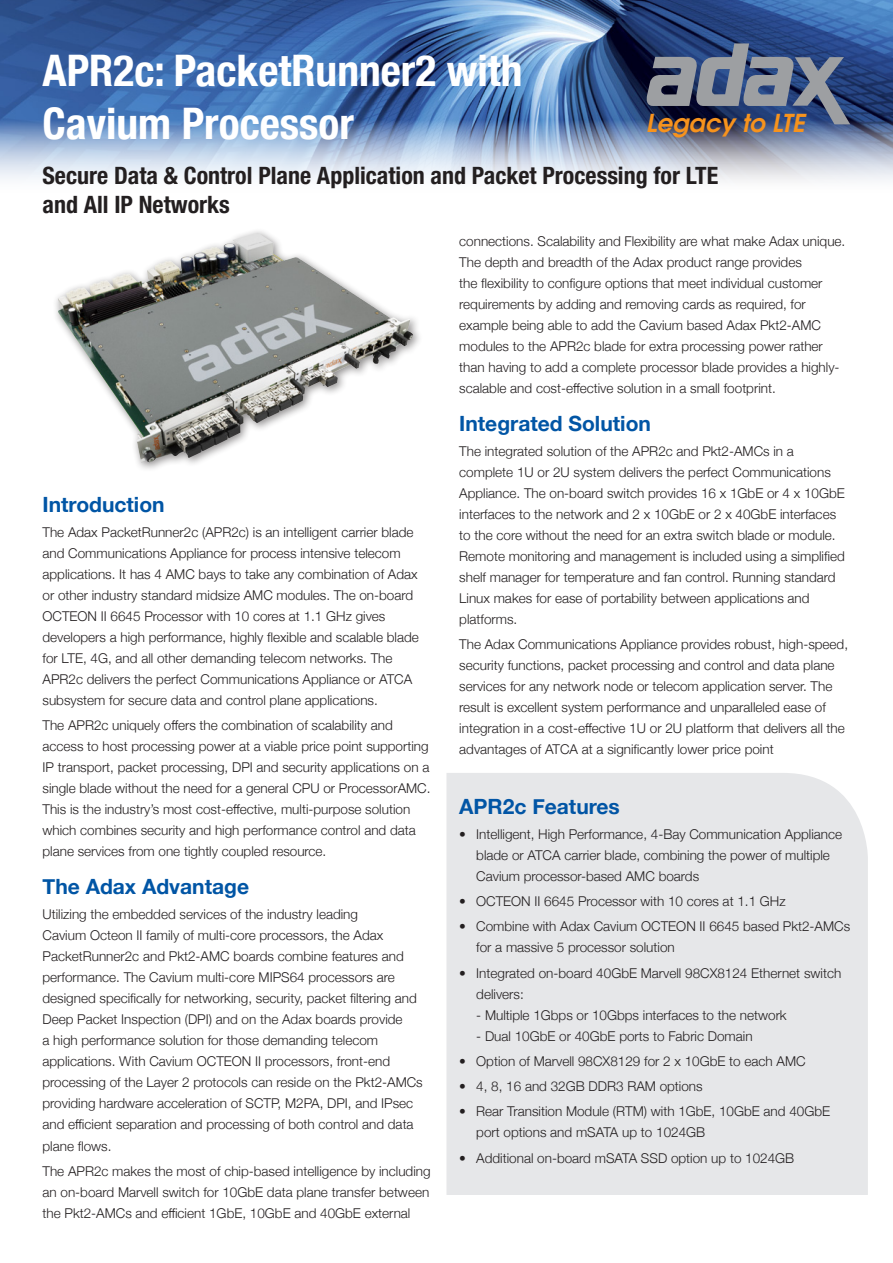
<style>
.page{position:relative;width:893px;height:1263px;background:#fff}
.page>*{position:absolute;margin:0;border:0;box-sizing:border-box;transform-origin:0 0}
.t1{font:700 condensed 43.5px/52.2px "Helvetica Neue";color:#fff}
.t2{font:italic 600 24.6px "Avant Garde";color:#f7931d}
.t3{font:700 condensed 24px/28.8px "Helvetica Neue";color:#231f20}
.t4{font:700 21px "Helvetica Neue";color:#0155a5}
.t5{font:300 13.5px/21px "Helvetica Neue";color:#231f20}
</style>
<div class="page">
<img style="left:0;top:0;width:893px;height:181px">
<div style="left:446px;top:773px;width:422px;height:422px;background:#e6e7e9"></div>
<svg style="left:644px;top:43px;width:206px;height:81px;background:#536180"></svg>
<div style="left:52px;top:227px;width:371px;height:245px;background:#231f20;opacity:.5"></div>
<img style="left:58px;top:240px;width:301px;height:223px">
<h1 class="t1" style="left:43px;top:42px;width:481px">APR2c: PacketRunner2 with<br>Cavium Processor</h1>
<h3 class="t3" style="left:43px;top:161px;width:677px">Secure Data &amp; Control Plane Application and Packet Processing for LTE and All IP Networks</h3>
<h2 class="t2" style="left:646px;top:107px;width:161px">Legacy to LTE</h2>
<h3 class="t4" style="left:43px;top:488px;width:124px">Introduction</h3>
<p class="t5" style="left:43px;top:521px;width:378px">The Adax PacketRunner2c (APR2c) is an intelligent carrier blade and Communications Appliance for process intensive telecom applications. It has 4 AMC bays to take any combination of Adax or other industry standard midsize AMC modules. The on-board OCTEON II 6645 Processor with 10 cores at 1.1 GHz gives developers a high performance, highly flexible and scalable blade for LTE, 4G, and all other demanding telecom networks. The APR2c delivers the perfect Communications Appliance or ATCA subsystem for secure data and control plane applications.</p>
<p class="t5" style="left:43px;top:714px;width:389px">The APR2c uniquely offers the combination of scalability and access to host processing power at a viable price point supporting IP transport, packet processing, DPI and security applications on a single blade without the need for a general CPU or ProcessorAMC.<br>This is the industry’s most cost-effective, multi-purpose solution which combines security and high performance control and data plane services from one tightly coupled resource.</p>
<h3 class="t4" style="left:43px;top:870px;width:208px">The Adax Advantage</h3>
<p class="t5" style="left:43px;top:903px;width:382px">Utilizing the embedded services of the industry leading<br>Cavium Octeon II family of multi-core processors, the Adax PacketRunner2c and Pkt2-AMC boards combine features and performance. The Cavium multi-core MIPS64 processors are designed specifically for networking, security, packet filtering and Deep Packet Inspection (DPI) and on the Adax boards provide<br>a high performance solution for those demanding telecom applications. With Cavium OCTEON II processors, front-end processing of the Layer 2 protocols can reside on the Pkt2-AMCs providing hardware acceleration of SCTP, M2PA, DPI, and IPsec and efficient separation and processing of both control and data plane flows.</p>
<p class="t5" style="left:43px;top:1159px;width:390px;text-align:justify">The APR2c makes the most of chip-based intelligence by including an on-board Marvell switch for 10GbE data plane transfer between the Pkt2-AMCs and efficient 1GbE, 10GbE and 40GbE external</p>
<p class="t5" style="left:459px;top:229px;width:388px">connections. Scalability and Flexibility are what make Adax unique.<br>The depth and breadth of the Adax product range provides<br>the flexibility to configure options that meet individual customer requirements by adding and removing cards as required, for example being able to add the Cavium based Adax Pkt2-AMC modules to the APR2c blade for extra processing power rather than having to add a complete processor blade provides a highly&shy;scalable and cost-effective solution in a small footprint.</p>
<h3 class="t4" style="left:459px;top:406px;width:193px">Integrated Solution</h3>
<p class="t5" style="left:459px;top:439px;width:387px">The integrated solution of the APR2c and Pkt2-AMCs in a complete 1U or 2U system delivers the perfect Communications Appliance. The on-board switch provides 16 x 1GbE or 4 x 10GbE interfaces to the network and 2 x 10GbE or 2 x 40GbE interfaces to the core without the need for an extra switch blade or module.<br>Remote monitoring and management is included using a simplified shelf manager for temperature and fan control. Running standard Linux makes for ease of portability between applications and platforms.</p>
<p class="t5" style="left:459px;top:633px;width:390px">The Adax Communications Appliance provides robust, high-speed, security functions, packet processing and control and data plane services for any network node or telecom application server. The result is excellent system performance and unparalleled ease of integration in a cost-effective 1U or 2U platform that delivers all the advantages of ATCA at a significantly lower price point</p>
<h3 class="t4" style="left:459px;top:790px;width:162px">APR2c Features</h3>
<p class="t5" style="left:476px;top:822px;width:367px;text-indent:-17px">• Intelligent, High Performance, 4-Bay Communication Appliance blade or ATCA carrier blade, combining the power of multiple<br>Cavium processor-based AMC boards</p>
<p class="t5" style="left:459px;top:890px;width:328px">• OCTEON II 6645 Processor with 10 cores at 1.1 GHz</p>
<p class="t5" style="left:476px;top:915px;width:375px;text-indent:-17px">• Combine with Adax Cavium OCTEON II 6645 based Pkt2-AMCs for a massive 5 processor solution</p>
<p class="t5" style="left:476px;top:961px;width:366px;text-indent:-17px">• Integrated on-board 40GbE Marvell 98CX8124 Ethernet switch delivers:</p>
<p class="t5" style="left:476px;top:1003px;width:312px">- Multiple 1Gbps or 10Gbps interfaces to the network</p>
<p class="t5" style="left:476px;top:1024px;width:278px">- Dual 10GbE or 40GbE ports to Fabric Domain</p>
<p class="t5" style="left:459px;top:1049px;width:348px">• Option of Marvell 98CX8129 for 2 x 10GbE to each AMC</p>
<p class="t5" style="left:459px;top:1075px;width:245px">• 4, 8, 16 and 32GB DDR3 RAM options</p>
<p class="t5" style="left:476px;top:1100px;width:355px;text-indent:-17px">• Rear Transition Module (RTM) with 1GbE, 10GbE and 40GbE port options and mSATA up to 1024GB</p>
<p class="t5" style="left:459px;top:1146px;width:337px">• Additional on-board mSATA SSD option up to 1024GB</p>
</div>
